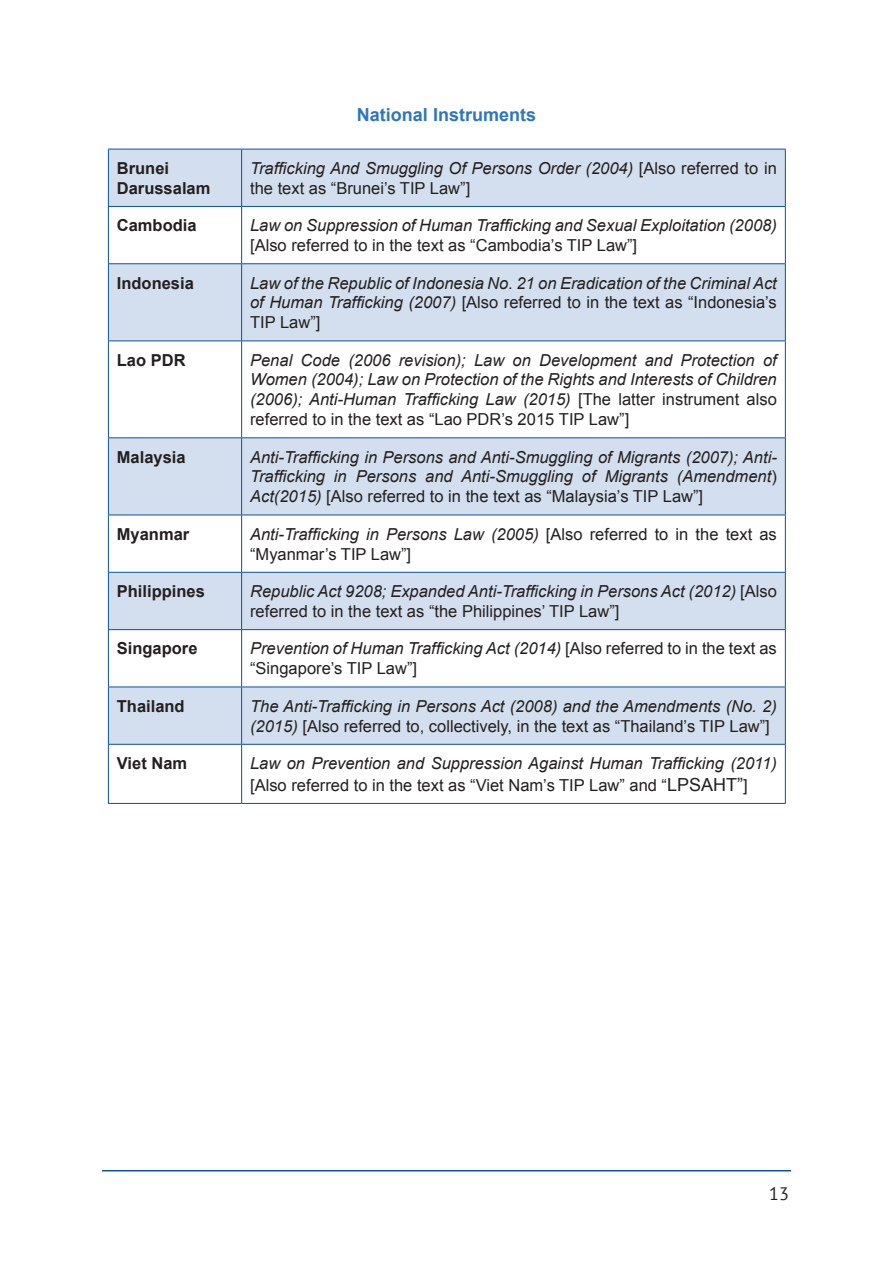
<style>
.page{position:relative;width:893px;height:1263px;background:#fff}
.page>*{position:absolute;margin:0;border:0;box-sizing:border-box;transform-origin:0 0}
.t1{font:700 18px "Arial";color:#2e76bc}
.t2{font:18px "PT Sans";color:#231f20}
.t3{font:italic 16.5px/19.8px "Arial";color:#231f20}
.t4{font:16.5px/19.8px "Arial";color:#231f20}
.t5{font:700 16.5px/19.8px "Arial";color:#231f20}
.s1{font-style:normal}
.s2{font-style:italic}
.s3{font-style:normal;font-size:18px}
</style>
<div class="page">
<hr style="left:102px;top:1170px;width:689px;height:1px;background:#0d509f">
<svg style="left:109px;top:150px;width:676px;height:594px;fill:#d3dfee"></svg>
<hr style="left:108px;top:149px;width:134px;height:1px;background:#0d509f">
<hr style="left:108px;top:149px;width:1px;height:57px;background:#0d509f">
<hr style="left:242px;top:149px;width:544px;height:1px;background:#0d509f">
<hr style="left:241px;top:149px;width:1px;height:57px;background:#0d509f">
<hr style="left:785px;top:149px;width:1px;height:57px;background:#0d509f">
<hr style="left:108px;top:206px;width:134px;height:1px;background:#0d509f">
<hr style="left:108px;top:207px;width:1px;height:56px;background:#0d509f">
<hr style="left:242px;top:206px;width:544px;height:1px;background:#0d509f">
<hr style="left:241px;top:207px;width:1px;height:56px;background:#0d509f">
<hr style="left:785px;top:207px;width:1px;height:56px;background:#0d509f">
<hr style="left:108px;top:263px;width:134px;height:1px;background:#0d509f">
<hr style="left:108px;top:264px;width:1px;height:76px;background:#0d509f">
<hr style="left:242px;top:263px;width:544px;height:1px;background:#0d509f">
<hr style="left:241px;top:264px;width:1px;height:76px;background:#0d509f">
<hr style="left:785px;top:264px;width:1px;height:76px;background:#0d509f">
<hr style="left:108px;top:340px;width:134px;height:1px;background:#0d509f">
<hr style="left:108px;top:341px;width:1px;height:96px;background:#0d509f">
<hr style="left:242px;top:340px;width:544px;height:1px;background:#0d509f">
<hr style="left:241px;top:341px;width:1px;height:96px;background:#0d509f">
<hr style="left:785px;top:341px;width:1px;height:96px;background:#0d509f">
<hr style="left:108px;top:437px;width:134px;height:1px;background:#0d509f">
<hr style="left:108px;top:438px;width:1px;height:77px;background:#0d509f">
<hr style="left:242px;top:437px;width:544px;height:1px;background:#0d509f">
<hr style="left:241px;top:438px;width:1px;height:77px;background:#0d509f">
<hr style="left:785px;top:438px;width:1px;height:77px;background:#0d509f">
<hr style="left:108px;top:515px;width:134px;height:1px;background:#0d509f">
<hr style="left:108px;top:515px;width:1px;height:57px;background:#0d509f">
<hr style="left:242px;top:515px;width:544px;height:1px;background:#0d509f">
<hr style="left:241px;top:515px;width:1px;height:57px;background:#0d509f">
<hr style="left:785px;top:515px;width:1px;height:57px;background:#0d509f">
<hr style="left:108px;top:572px;width:134px;height:1px;background:#0d509f">
<hr style="left:108px;top:573px;width:1px;height:56px;background:#0d509f">
<hr style="left:242px;top:572px;width:544px;height:1px;background:#0d509f">
<hr style="left:241px;top:573px;width:1px;height:56px;background:#0d509f">
<hr style="left:785px;top:573px;width:1px;height:56px;background:#0d509f">
<hr style="left:108px;top:629px;width:134px;height:1px;background:#0d509f">
<hr style="left:108px;top:630px;width:1px;height:56px;background:#0d509f">
<hr style="left:242px;top:629px;width:544px;height:1px;background:#0d509f">
<hr style="left:241px;top:630px;width:1px;height:56px;background:#0d509f">
<hr style="left:785px;top:630px;width:1px;height:56px;background:#0d509f">
<hr style="left:108px;top:686px;width:134px;height:1px;background:#0d509f">
<hr style="left:108px;top:687px;width:1px;height:57px;background:#0d509f">
<hr style="left:242px;top:686px;width:544px;height:1px;background:#0d509f">
<hr style="left:241px;top:687px;width:1px;height:57px;background:#0d509f">
<hr style="left:785px;top:687px;width:1px;height:57px;background:#0d509f">
<hr style="left:108px;top:744px;width:134px;height:1px;background:#0d509f">
<hr style="left:108px;top:745px;width:1px;height:58px;background:#0d509f">
<hr style="left:242px;top:744px;width:544px;height:1px;background:#0d509f">
<hr style="left:241px;top:745px;width:1px;height:58px;background:#0d509f">
<hr style="left:785px;top:745px;width:1px;height:58px;background:#0d509f">
<hr style="left:108px;top:803px;width:134px;height:1px;background:#0d509f">
<hr style="left:242px;top:803px;width:544px;height:1px;background:#0d509f">
<p class="t1" style="left:357px;top:103px;width:181px">National Instruments</p>
<p class="t5" style="left:117px;top:159px;width:95px">Brunei<br>Darussalam</p>
<p class="t3" style="left:250px;top:158px;width:528px">Trafficking And Smuggling Of Persons Order (2004) <span class="s1">[Also referred to in the text as “Brunei’s TIP Law”]</span></p>
<p class="t5" style="left:117px;top:216px;width:81px">Cambodia</p>
<p class="t3" style="left:250px;top:216px;width:528px">Law on Suppression of Human Trafficking and Sexual Exploitation (2008) <span class="s1">[Also referred to in the text as “Cambodia’s TIP Law”]</span></p>
<p class="t5" style="left:117px;top:273px;width:79px">Indonesia</p>
<p class="t3" style="left:250px;top:273px;width:528px;text-align:justify">Law of the Republic of Indonesia No. 21 on Eradication of the Criminal Act of Human Trafficking (2007) <span class="s1">[Also referred to in the text as “Indonesia’s TIP Law”]</span></p>
<p class="t5" style="left:117px;top:350px;width:70px">Lao PDR</p>
<p class="t3" style="left:250px;top:350px;width:528px;text-align:justify">Penal Code (2006 revision); Law on Development and Protection of Women (2004); Law on Protection of the Rights and Interests of Children (2006); Anti-Human Trafficking Law (2015) <span class="s1">[The latter instrument also referred to in the text as “Lao PDR’s 2015 TIP Law”]</span></p>
<p class="t5" style="left:117px;top:447px;width:70px">Malaysia</p>
<p class="t3" style="left:250px;top:447px;width:528px;text-align:justify">Anti-Trafficking in Persons and Anti-Smuggling of Migrants (2007); Anti-Trafficking in Persons and Anti-Smuggling of Migrants (Amendment<span class="s1">)<br></span>Act(2015) <span class="s1">[Also referred to in the text as “Malaysia’s TIP Law”]</span></p>
<p class="t5" style="left:117px;top:524px;width:74px">Myanmar</p>
<p class="t4" style="left:250px;top:524px;width:528px"><span class="s2">Anti-Trafficking in Persons Law (2005)</span> [Also referred to in the text as “Myanmar’s TIP Law”]</p>
<p class="t5" style="left:117px;top:582px;width:90px">Philippines</p>
<p class="t3" style="left:250px;top:582px;width:528px">Republic Act 9208; Expanded Anti-Trafficking in Persons Act (2012) <span class="s1">[Also referred to in the text as “the Philippines’ TIP Law”]</span></p>
<p class="t5" style="left:117px;top:639px;width:82px">Singapore</p>
<p class="t4" style="left:250px;top:639px;width:528px"><span class="s2">Prevention of Human Trafficking Act (2014)</span> [Also referred to in the text as “Singapore’s TIP Law”]</p>
<p class="t5" style="left:117px;top:696px;width:69px">Thailand</p>
<p class="t3" style="left:250px;top:696px;width:528px">The Anti-Trafficking in Persons Act (2008) and the Amendments (No. 2) (2015) <span class="s1">[Also referred to, collectively, in the text as “Thailand’s TIP Law”]</span></p>
<p class="t5" style="left:117px;top:754px;width:72px">Viet Nam</p>
<p class="t3" style="left:250px;top:753px;width:528px;line-height:21.6px">Law on Prevention and Suppression Against Human Trafficking (2011) <span class="s1">[Also referred to in the text as “Viet Nam’s TIP Law” and “</span><span class="s3">LPSAHT”</span><span class="s1">]</span></p>
<p class="t2" style="left:769px;top:1182px;width:21px">13</p>
</div>
